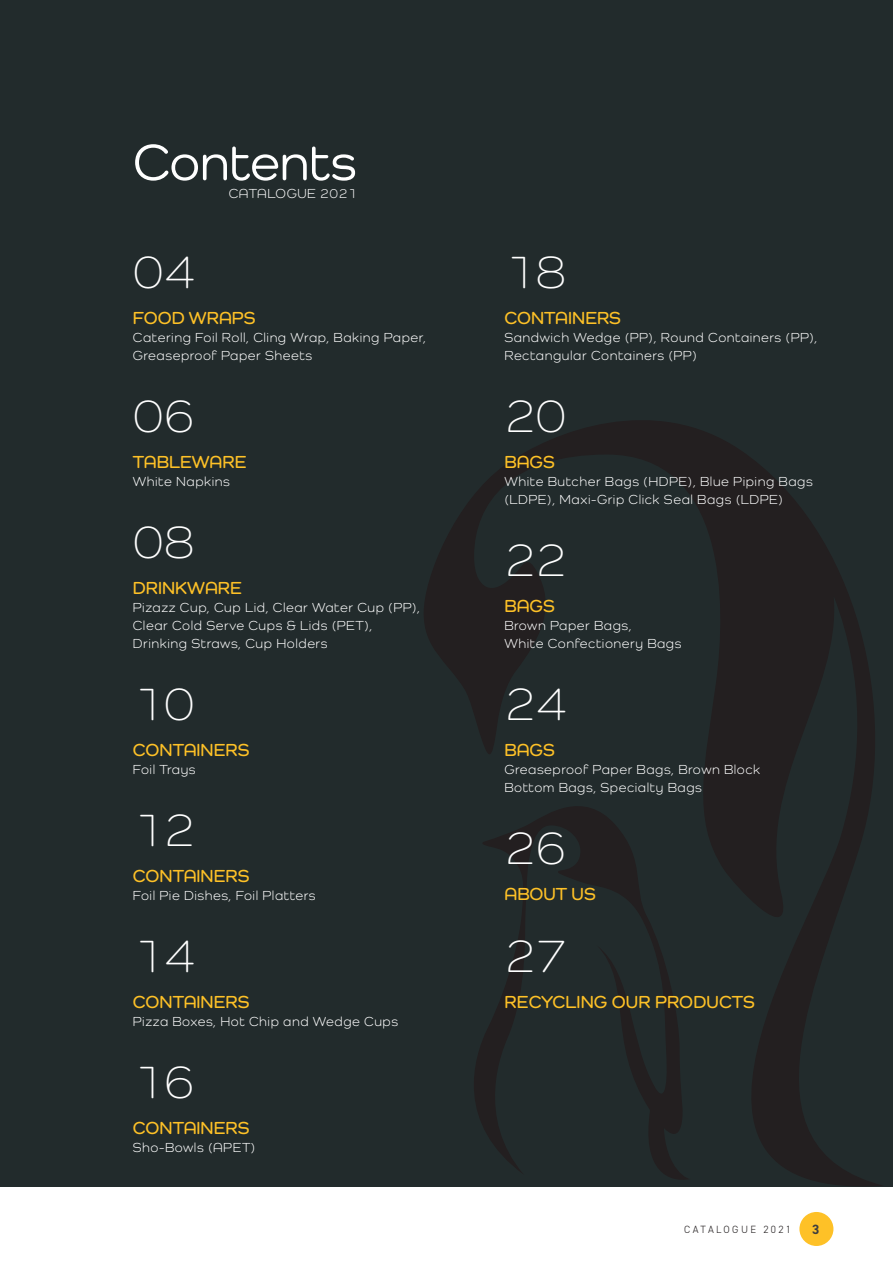
<style>
.page{position:relative;width:893px;height:1263px;background:#fff}
.page>*{position:absolute;margin:0;border:0;box-sizing:border-box;transform-origin:0 0}
.hd1{font:500 52.5px "Como";letter-spacing:-.015em;color:#fff}
.toc_num{font:300 48px "Como";color:#fff}
.toc_sub_hd{font:300 48px "Como";color:#fff}
.toc_sub_hd-2{font:600 18px "Como";color:#fec127}
.toc_sub_hd-3{font:13.5px/18px "Como";letter-spacing:.04em;color:#fff}
.t1{font:700 13.5px "DIN2014";color:#3e3e3f}
.t2{font:300 10.5px "DIN2014";letter-spacing:.22em;color:#231f20}
</style>
<div class="page">
<div style="left:0;top:0;width:893px;height:1186px;background:#222b2c"></div>
<svg style="left:424px;top:421px;width:469px;height:766px"></svg>
<svg style="left:454px;top:789px;width:229px;height:386px"></svg>
<svg style="left:641px;top:1110px;width:49px;height:73px"></svg>
<div style="left:799px;top:1212px;width:34px;height:34px;background:#fec127;border-radius:50%"></div>
<p class="hd1" style="left:133px;top:131px;width:225px">Contents</p>
<p class="toc_sub_hd-3" style="left:229px;top:184px;width:129px">CATALOGUE 2021</p>
<p class="toc_num" style="left:133px;top:244px;width:63px">04</p>
<p class="toc_sub_hd-2" style="left:133px;top:307px;width:124px">FOOD WRAPS</p>
<p class="toc_sub_hd-3" style="left:133px;top:328px;width:295px">Catering Foil Roll, Cling Wrap, Baking Paper,<br>Greaseproof Paper Sheets</p>
<p class="toc_sub_hd" style="left:133px;top:388px;width:63px">06</p>
<p class="toc_sub_hd-2" style="left:133px;top:451px;width:115px">TABLEWARE</p>
<p class="toc_sub_hd-3" style="left:133px;top:472px;width:99px">White Napkins</p>
<p class="toc_num" style="left:133px;top:514px;width:63px">08</p>
<p class="toc_sub_hd-2" style="left:133px;top:577px;width:110px">DRINKWARE</p>
<p class="toc_sub_hd-3" style="left:133px;top:598px;width:289px">Pizazz Cup, Cup Lid, Clear Water Cup (PP),<br>Clear Cold Serve Cups &amp; Lids (PET),<br>Drinking Straws, Cup Holders</p>
<p class="toc_num" style="left:133px;top:676px;width:63px">10</p>
<p class="toc_sub_hd-2" style="left:133px;top:739px;width:118px">CONTAINERS</p>
<p class="toc_sub_hd-3" style="left:133px;top:760px;width:64px">Foil Trays</p>
<p class="toc_num" style="left:133px;top:802px;width:63px">12</p>
<p class="toc_sub_hd-2" style="left:133px;top:865px;width:118px">CONTAINERS</p>
<p class="toc_sub_hd-3" style="left:133px;top:886px;width:184px">Foil Pie Dishes, Foil Platters</p>
<p class="toc_num" style="left:133px;top:928px;width:63px">14</p>
<p class="toc_sub_hd-2" style="left:133px;top:991px;width:118px">CONTAINERS</p>
<p class="toc_sub_hd-3" style="left:133px;top:1012px;width:267px">Pizza Boxes, Hot Chip and Wedge Cups</p>
<p class="toc_num" style="left:133px;top:1054px;width:63px">16</p>
<p class="toc_sub_hd-2" style="left:133px;top:1117px;width:118px">CONTAINERS</p>
<p class="toc_sub_hd-3" style="left:133px;top:1138px;width:124px">Sho-Bowls (APET)</p>
<p class="toc_num" style="left:504px;top:244px;width:63px">18</p>
<p class="toc_sub_hd-2" style="left:504px;top:307px;width:118px">CONTAINERS</p>
<p class="toc_sub_hd-3" style="left:504px;top:328px;width:315px">Sandwich Wedge (PP), Round Containers (PP),<br>Rectangular Containers (PP)</p>
<p class="toc_num" style="left:504px;top:388px;width:63px">20</p>
<p class="toc_sub_hd-2" style="left:504px;top:451px;width:52px">BAGS</p>
<p class="toc_sub_hd-3" style="left:504px;top:472px;width:310px">White Butcher Bags (HDPE), Blue Piping Bags (LDPE), Maxi-Grip Click Seal Bags (LDPE)</p>
<p class="toc_num" style="left:504px;top:532px;width:63px">22</p>
<p class="toc_sub_hd-2" style="left:504px;top:595px;width:52px">BAGS</p>
<p class="toc_sub_hd-3" style="left:504px;top:616px;width:179px">Brown Paper Bags,<br>White Confectionery Bags</p>
<p class="toc_num" style="left:504px;top:676px;width:63px">24</p>
<p class="toc_sub_hd-2" style="left:504px;top:739px;width:52px">BAGS</p>
<p class="toc_sub_hd-3" style="left:504px;top:760px;width:257px">Greaseproof Paper Bags, Brown Block<br>Bottom Bags, Specialty Bags</p>
<p class="toc_num" style="left:504px;top:820px;width:63px">26</p>
<p class="toc_sub_hd-2" style="left:504px;top:883px;width:93px">ABOUT US</p>
<p class="toc_num" style="left:504px;top:928px;width:63px">27</p>
<p class="toc_sub_hd-2" style="left:504px;top:991px;width:252px">RECYCLING OUR PRODUCTS</p>
<p class="t2" style="left:684px;top:1223px;width:108px">CATALOGUE 2021</p>
<p class="t1" style="left:812px;top:1220px;width:9px">3</p>
</div>
